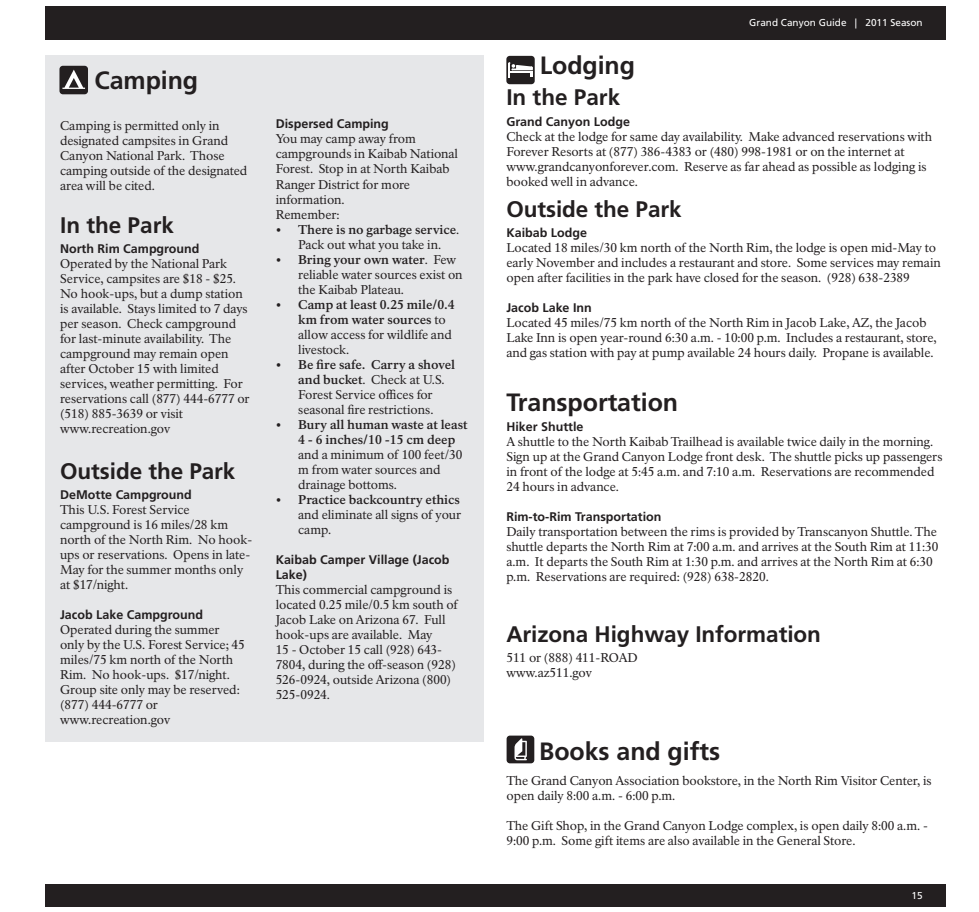
<style>
.page{position:relative;width:979px;height:912px;background:#fff}
.page>*{position:absolute;margin:0;border:0;box-sizing:border-box;transform-origin:0 0}
.t1{font:700 25px "Frutiger LT Std";letter-spacing:-.005em;color:#231f20}
.t2{font:700 22.5px "Frutiger LT Std";letter-spacing:-.005em;color:#231f20}
.t3{font:12.5px/15px "NPS Rawlinson OT";color:#231f20}
.t4{font:700 12.5px/15px "NPS Rawlinson OT";color:#231f20}
.t5{font:700 12.5px/15px "Frutiger LT Std";color:#231f20}
.t6{font:10px "Frutiger LT Std";color:#fff}
.s1{font-weight:400}
.s2{font-weight:700}
</style>
<div class="page">
<div style="left:45px;top:55px;width:439px;height:686px;background:#e6e7e9"></div>
<div style="left:59px;top:66px;width:29px;height:28px;background:#231f20;border-radius:3px"></div>
<svg style="left:62px;top:70px;width:23px;height:19px"></svg>
<div style="left:506px;top:735px;width:28px;height:28px;background:#231f20;border-radius:3px"></div>
<svg style="left:514px;top:738px;width:13px;height:22px"></svg>
<div style="left:506px;top:56px;width:29px;height:28px;background:#231f20;border-radius:3px"></div>
<svg style="left:508px;top:62px;width:25px;height:15px"></svg>
<div style="left:45px;top:883px;width:900px;height:23px;background:#231f20"></div>
<div style="left:45px;top:6px;width:900px;height:33px;background:#231f20"></div>
<h1 class="t1" style="left:94px;top:65px;width:105px">Camping</h1>
<p class="t3" style="left:60px;top:118px;width:189px">Camping is permitted only in designated campsites in Grand<br>Canyon National Park. Those camping outside of the designated area will be cited.</p>
<h2 class="t2" style="left:60px;top:211px;width:115px">In the Park</h2>
<p class="t5" style="left:60px;top:241px;width:141px">North Rim Campground</p>
<p class="t3" style="left:60px;top:256px;width:191px">Operated by the National Park<br>Service, campsites are $18 - $25.<br>No hook-ups, but a dump station is available. Stays limited to 7 days per season. Check campground for last-minute availability. The campground may remain open after October 15 with limited services, weather permitting. For reservations call (877) 444-6777 or (518) 885-3639 or visit www.recreation.gov</p>
<h2 class="t2" style="left:60px;top:458px;width:177px">Outside the Park</h2>
<p class="t5" style="left:60px;top:487px;width:133px">DeMotte Campground</p>
<p class="t3" style="left:60px;top:502px;width:194px">This U.S. Forest Service campground is 16 miles/28 km north of the North Rim. No hook&shy;ups or reservations. Opens in late-<br>May for the summer months only at $17/night.</p>
<p class="t5" style="left:60px;top:607px;width:144px">Jacob Lake Campground</p>
<p class="t3" style="left:60px;top:622px;width:186px">Operated during the summer only by the U.S. Forest Service; 45 miles/75 km north of the North<br>Rim. No hook-ups. $17/night.<br>Group site only may be reserved: (877) 444-6777 or www.recreation.gov</p>
<p class="t5" style="left:276px;top:117px;width:115px">Dispersed Camping</p>
<p class="t3" style="left:276px;top:132px;width:184px">You may camp away from campgrounds in Kaibab National<br>Forest. Stop in at North Kaibab<br>Ranger District for more information.<br>Remember:</p>
<p class="t4" style="left:276px;top:222px;width:185px;text-align:center">• There is no garbage service<span class="s1">.<br>Pack out what you take in.</span></p>
<p class="t3" style="left:298px;top:252px;width:166px;text-indent:-22px"><span class="s2">• Bring your own water</span>. Few reliable water sources exist on the Kaibab Plateau.</p>
<p class="t4" style="left:298px;top:297px;width:158px;text-indent:-22px">• Camp at least 0.25 mile/0.4 km from water sources <span class="s1">to allow access for wildlife and livestock.</span></p>
<p class="t3" style="left:298px;top:357px;width:159px;text-indent:-22px"><span class="s2">• Be fire safe. Carry a shovel and bucket</span>. Check at U.S.<br>Forest Service offices for seasonal fire restrictions.</p>
<p class="t4" style="left:298px;top:417px;width:171px;text-indent:-22px">• Bury all human waste at least<br>4 - 6 inches/10 -15 cm deep</p>
<p class="t3" style="left:298px;top:447px;width:166px">and a minimum of 100 feet/30 m from water sources and drainage bottoms.</p>
<p class="t4" style="left:276px;top:492px;width:186px">• Practice backcountry ethics</p>
<p class="t3" style="left:298px;top:507px;width:165px">and eliminate all signs of your camp.</p>
<p class="t5" style="left:276px;top:552px;width:175px">Kaibab Camper Village (Jacob<br>Lake)</p>
<p class="t3" style="left:276px;top:582px;width:184px">This commercial campground is located 0.25 mile/0.5 km south of<br>Jacob Lake on Arizona 67. Full hook-ups are available. May<br>15 - October 15 call (928) 643-<br>7804, during the off-season (928)<br>526-0924, outside Arizona (800)<br>525-0924.</p>
<p class="t6" style="left:749px;top:17px;width:175px">Grand Canyon Guide | 2011 Season</p>
<h1 class="t1" style="left:540px;top:51px;width:97px">Lodging</h1>
<h2 class="t2" style="left:506px;top:84px;width:115px">In the Park</h2>
<p class="t5" style="left:506px;top:114px;width:125px">Grand Canyon Lodge</p>
<p class="t3" style="left:506px;top:129px;width:427px">Check at the lodge for same day availability. Make advanced reservations with Forever Resorts at (877) 386-4383 or (480) 998-1981 or on the internet at www.grandcanyonforever.com. Reserve as far ahead as possible as lodging is booked well in advance.</p>
<h2 class="t2" style="left:506px;top:195px;width:177px">Outside the Park</h2>
<p class="t5" style="left:506px;top:225px;width:82px">Kaibab Lodge</p>
<p class="t3" style="left:506px;top:240px;width:436px">Located 18 miles/30 km north of the North Rim, the lodge is open mid-May to early November and includes a restaurant and store. Some services may remain open after facilities in the park have closed for the season. (928) 638-2389</p>
<p class="t5" style="left:506px;top:300px;width:87px">Jacob Lake Inn</p>
<p class="t3" style="left:506px;top:315px;width:432px">Located 45 miles/75 km north of the North Rim in Jacob Lake, AZ, the Jacob<br>Lake Inn is open year-round 6:30 a.m. - 10:00 p.m. Includes a restaurant, store, and gas station with pay at pump available 24 hours daily. Propane is available.</p>
<h1 class="t1" style="left:506px;top:388px;width:173px">Transportation</h1>
<p class="t5" style="left:506px;top:419px;width:79px">Hiker Shuttle</p>
<p class="t3" style="left:506px;top:434px;width:438px">A shuttle to the North Kaibab Trailhead is available twice daily in the morning.<br>Sign up at the Grand Canyon Lodge front desk. The shuttle picks up passengers in front of the lodge at 5:45 a.m. and 7:10 a.m. Reservations are recommended 24 hours in advance.</p>
<p class="t5" style="left:506px;top:509px;width:157px">Rim-to-Rim Transportation</p>
<p class="t3" style="left:506px;top:524px;width:433px">Daily transportation between the rims is provided by Transcanyon Shuttle. The shuttle departs the North Rim at 7:00 a.m. and arrives at the South Rim at 11:30 a.m. It departs the South Rim at 1:30 p.m. and arrives at the North Rim at 6:30 p.m. Reservations are required: (928) 638-2820.</p>
<h2 class="t2" style="left:506px;top:620px;width:316px">Arizona Highway Information</h2>
<p class="t3" style="left:506px;top:650px;width:133px">511 or (888) 411-ROAD www.az511.gov</p>
<h1 class="t1" style="left:539px;top:736px;width:182px">Books and gifts</h1>
<p class="t3" style="left:506px;top:773px;width:427px">The Grand Canyon Association bookstore, in the North Rim Visitor Center, is open daily 8:00 a.m. - 6:00 p.m.</p>
<p class="t3" style="left:506px;top:818px;width:423px">The Gift Shop, in the Grand Canyon Lodge complex, is open daily 8:00 a.m. -<br>9:00 p.m. Some gift items are also available in the General Store.</p>
<p class="t6" style="left:911px;top:889px;width:13px">15</p>
</div>
